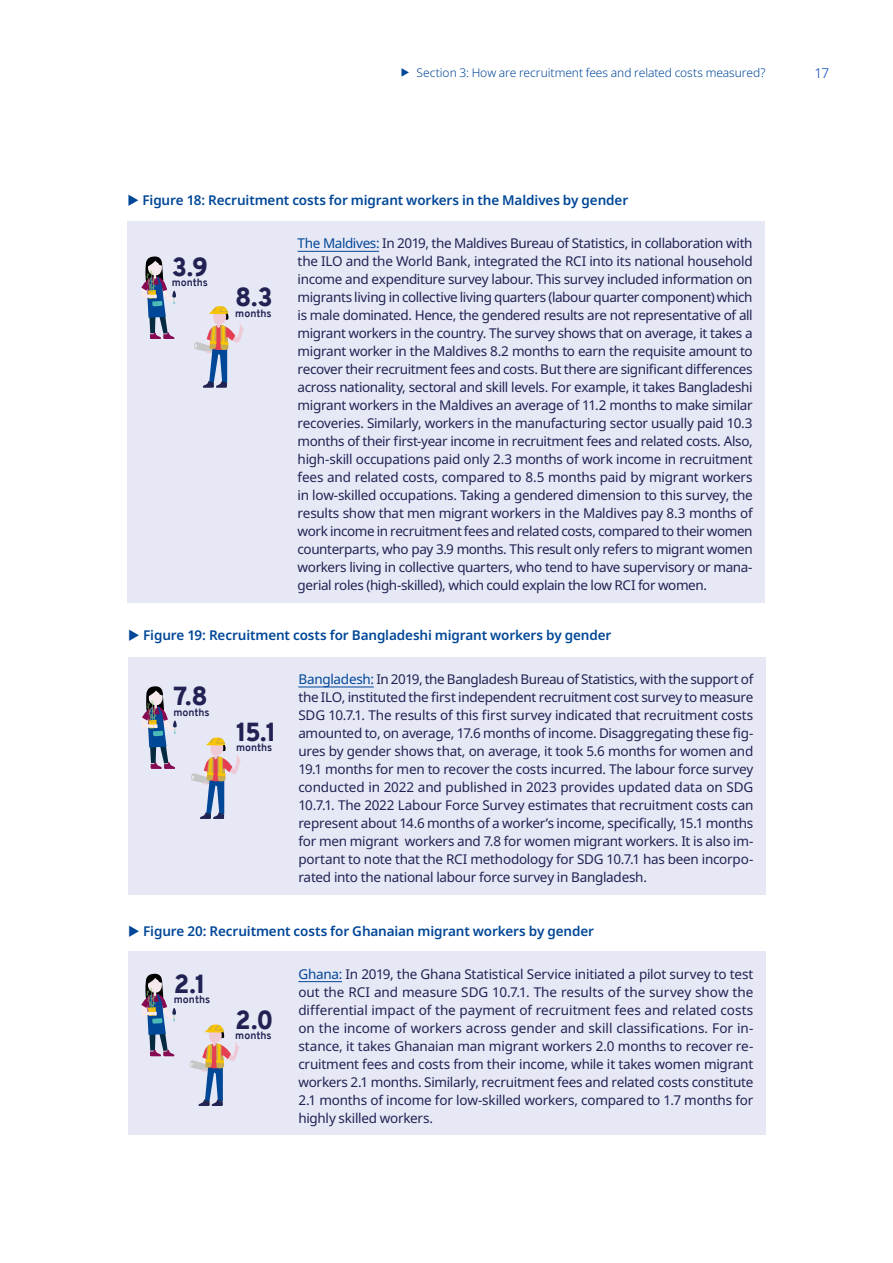
<style>
.page{position:relative;width:893px;height:1263px;background:#fff}
.page>*{position:absolute;margin:0;border:0;box-sizing:border-box;transform-origin:0 0}
.t1{font:900 25.5px "Overpass";color:#212253}
.t2{font:13.5px/18px "Noto Sans";letter-spacing:-.02em;color:#212253;text-align:justify}
.t3{font:600 13.5px "Noto Sans";letter-spacing:-.01em;color:#004798}
.t4{font:300 13.5px "Noto Sans";color:#003bbc}
.t5{font:300 12px "Noto Sans";letter-spacing:-.005em;color:#004798}
.t6{font:700 10.5px "Overpass";color:#212253}
.s1{color:#004798}
</style>
<div class="page">
<div style="left:128px;top:951px;width:638px;height:184px;background:#e7e8f5"></div>
<hr style="left:298px;top:981px;width:44px;height:1px;background:#004798">
<svg style="left:141px;top:974px;width:35px;height:82px"></svg>
<svg style="left:190px;top:1024px;width:49px;height:82px"></svg>
<div style="left:128px;top:657px;width:638px;height:238px;background:#e7e8f5"></div>
<hr style="left:298px;top:687px;width:76px;height:1px;background:#004798">
<svg style="left:142px;top:686px;width:35px;height:83px"></svg>
<svg style="left:191px;top:737px;width:50px;height:82px"></svg>
<div style="left:128px;top:221px;width:637px;height:382px;background:#e7e8f5"></div>
<hr style="left:298px;top:251px;width:81px;height:1px;background:#004798">
<svg style="left:141px;top:256px;width:35px;height:83px"></svg>
<svg style="left:194px;top:306px;width:50px;height:81px"></svg>
<p class="t5" style="left:416px;top:64px;width:350px">Section 3: How are recruitment fees and related costs measured?</p>
<p class="t3" style="left:142px;top:191px;width:487px">Figure 18: Recruitment costs for migrant workers in the Maldives by gender</p>
<p class="t2" style="left:298px;top:235px;width:457px"><span class="s1">The Maldives:</span> In 2019, the Maldives Bureau of Statistics, in collaboration with the ILO and the World Bank, integrated the RCI into its national household income and expenditure survey labour. This survey included information on migrants living in collective living quarters (labour quarter component) which is male dominated. Hence, the gendered results are not representative of all migrant workers in the country. The survey shows that on average, it takes a migrant worker in the Maldives 8.2 months to earn the requisite amount to recover their recruitment fees and costs. But there are significant differences across nationality, sectoral and skill levels. For example, it takes Bangladeshi migrant workers in the Maldives an average of 11.2 months to make similar recoveries. Similarly, workers in the manufacturing sector usually paid 10.3 months of their first-year income in recruitment fees and related costs. Also, high-skill occupations paid only 2.3 months of work income in recruitment fees and related costs, compared to 8.5 months paid by migrant workers in low-skilled occupations. Taking a gendered dimension to this survey, the results show that men migrant workers in the Maldives pay 8.3 months of work income in recruitment fees and related costs, compared to their women counterparts, who pay 3.9 months. This result only refers to migrant women workers living in collective quarters, who tend to have supervisory or mana&shy;gerial roles (high-skilled), which could explain the low RCI for women.</p>
<h1 class="t1" style="left:172px;top:249px;width:38px">3.9</h1>
<p class="t6" style="left:172px;top:275px;width:38px">months</p>
<h1 class="t1" style="left:235px;top:279px;width:39px">8.3</h1>
<p class="t6" style="left:235px;top:305px;width:38px">months</p>
<p class="t3" style="left:143px;top:625px;width:470px">Figure 19: Recruitment costs for Bangladeshi migrant workers by gender</p>
<h1 class="t1" style="left:173px;top:678px;width:36px">7.8</h1>
<p class="t6" style="left:173px;top:705px;width:38px">months</p>
<h1 class="t1" style="left:236px;top:713px;width:42px">15.1</h1>
<p class="t6" style="left:236px;top:740px;width:38px">months</p>
<p class="t2" style="left:298px;top:670px;width:456px"><span class="s1">Bangladesh:</span> In 2019, the Bangladesh Bureau of Statistics, with the support of the ILO, instituted the first independent recruitment cost survey to measure SDG 10.7.1. The results of this first survey indicated that recruitment costs amounted to, on average, 17.6 months of income. Disaggregating these fig&shy;ures by gender shows that, on average, it took 5.6 months for women and 19.1 months for men to recover the costs incurred. The labour force survey conducted in 2022 and published in 2023 provides updated data on SDG 10.7.1. The 2022 Labour Force Survey estimates that recruitment costs can represent about 14.6 months of a worker’s income, specifically, 15.1 months for men migrant workers and 7.8 for women migrant workers. It is also im&shy;portant to note that the RCI methodology for SDG 10.7.1 has been incorpo&shy;rated into the national labour force survey in Bangladesh.</p>
<p class="t3" style="left:143px;top:921px;width:452px">Figure 20: Recruitment costs for Ghanaian migrant workers by gender</p>
<h1 class="t1" style="left:174px;top:966px;width:34px">2.1</h1>
<p class="t6" style="left:174px;top:992px;width:38px">months</p>
<h1 class="t1" style="left:235px;top:1002px;width:40px">2.0</h1>
<p class="t6" style="left:235px;top:1028px;width:38px">months</p>
<p class="t2" style="left:298px;top:965px;width:457px"><span class="s1">Ghana:</span> In 2019, the Ghana Statistical Service initiated a pilot survey to test out the RCI and measure SDG 10.7.1. The results of the survey show the differential impact of the payment of recruitment fees and related costs on the income of workers across gender and skill classifications. For in&shy;stance, it takes Ghanaian man migrant workers 2.0 months to recover re&shy;cruitment fees and costs from their income, while it takes women migrant workers 2.1 months. Similarly, recruitment fees and related costs constitute 2.1 months of income for low-skilled workers, compared to 1.7 months for highly skilled workers.</p>
<p class="t4" style="left:815px;top:64px;width:16px">17</p>
</div>
